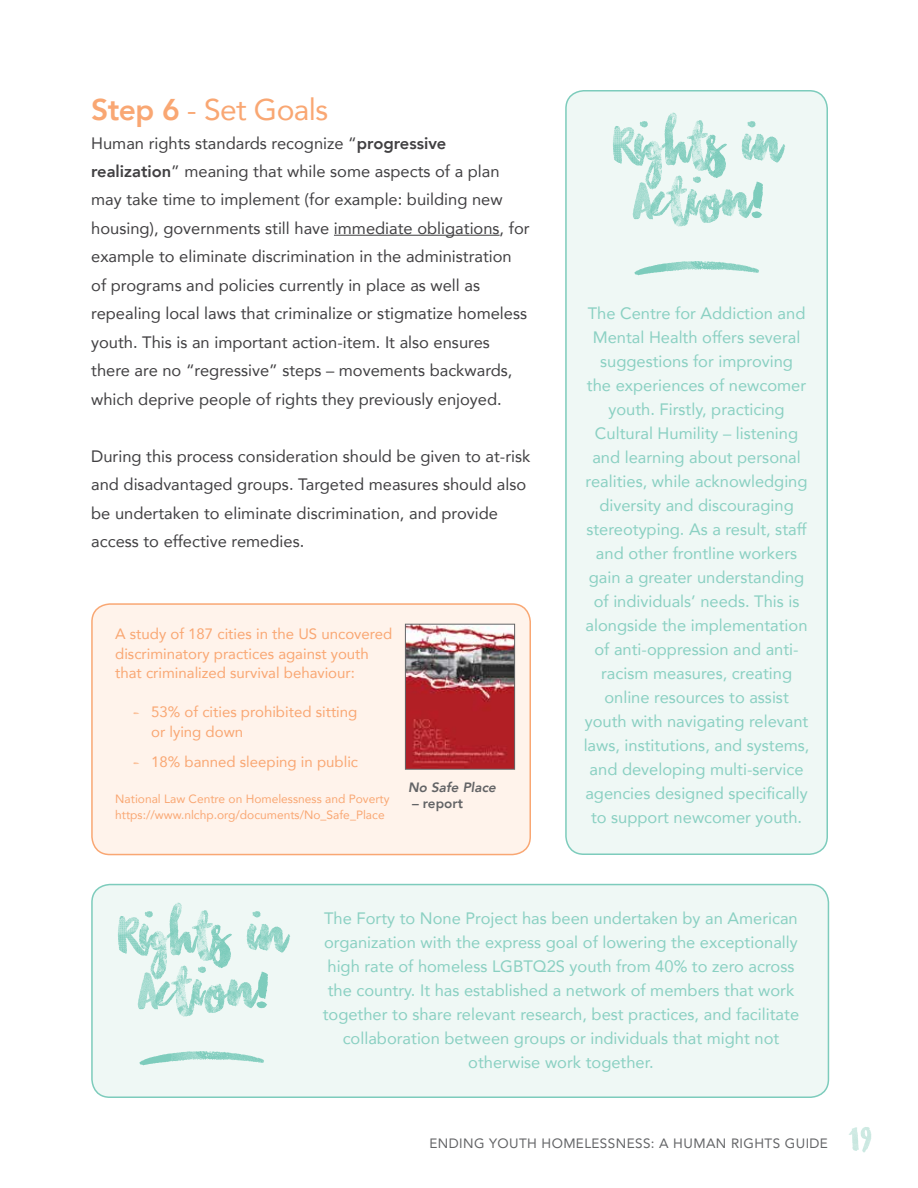
<style>
.page{position:relative;width:918px;height:1188px;background:#fff}
.page>*{position:absolute;margin:0;border:0;box-sizing:border-box;transform-origin:0 0}
.t1{font:72px/55.5px "Chasing Embers Two";color:#7dccbc}
.t2{font:54px "Chasing Embers One";color:#bee3da}
.t3{font:30px "Avenir";letter-spacing:-.02em;color:#f9a773}
.t4{font:16.5px/24px "Avenir";color:#8ad0c2;text-align:center}
.t5{font:16.5px/28.5px "Avenir";color:#414042}
.t6{font:15px/19.5px "Avenir";color:#f9a773}
.t7{font:13.5px "Avenir";letter-spacing:.03em;color:#636466}
.t8{font:italic 800 13.5px "Avenir";color:#636466}
.t9{font:800 13.5px "Avenir";color:#636466}
.t10{font:12px/16.5px "Avenir";color:#f9a773}
.s1{font-weight:800}
.s2{font-family:"Chasing Embers One";font-size:16.5px;color:#faaf7e}
</style>
<div class="page">
<hr style="left:334px;top:235px;width:166px;height:1px;background:#414042">
<div style="left:566px;top:91px;width:261px;height:763px;background:#eff8f5;border-radius:18px"></div>
<div style="left:565px;top:90px;width:263px;height:765px;border:2px solid #7dccbc;border-radius:18px"></div>
<div style="left:92px;top:604px;width:438px;height:251px;background:#fff3eb;border-radius:18px"></div>
<div style="left:91px;top:603px;width:440px;height:252px;border:2px solid #f9a773;border-radius:18px"></div>
<img style="left:407px;top:626px;width:106px;height:141px">
<div style="left:405px;top:624px;width:110px;height:145px;border:1px solid #636466"></div>
<div style="left:92px;top:885px;width:736px;height:212px;background:#eff8f5;border-radius:18px"></div>
<div style="left:91px;top:884px;width:738px;height:214px;border:2px solid #7dccbc;border-radius:18px"></div>
<h3 class="t3" style="left:91px;top:86px;width:239px"><span class="s1">Step 6</span> - Set Goals</h3>
<p class="t5" style="left:91px;top:128px;width:440px">Human rights standards recognize “<span class="s1">progressive realization</span>” meaning that while some aspects of a plan may take time to implement (for example: building new housing), governments still have immediate obligations, for example to eliminate discrimination in the administration of programs and policies currently in place as well as repealing local laws that criminalize or stigmatize homeless youth. This is an important action-item. It also ensures there are no “regressive” steps – movements backwards, which deprive people of rights they previously enjoyed.</p>
<p class="t5" style="left:91px;top:442px;width:441px">During this process consideration should be given to at-risk and disadvantaged groups. Targeted measures should also be undertaken to eliminate discrimination, and provide access to effective remedies.</p>
<p class="t6" style="left:115px;top:624px;width:279px">A study of 187 cities in the US uncovered discriminatory practices against youth that criminalized survival behaviour:</p>
<p class="t6" style="left:151px;top:702px;width:208px;text-indent:-18px"><span class="s2">-</span> 53% of cities prohibited sitting or lying down</p>
<p class="t6" style="left:133px;top:751px;width:226px"><span class="s2">-</span> 18% banned sleeping in public</p>
<p class="t10" style="left:115px;top:790px;width:276px">National Law Centre on Homelessness and Poverty https://www.nlchp.org/documents/No_Safe_Place</p>
<p class="t8" style="left:408px;top:779px;width:89px">No Safe Place</p>
<p class="t9" style="left:412px;top:793px;width:52px">– report</p>
<h1 class="t1" style="left:612px;top:110px;width:173px">Rights in<br>Action! _</h1>
<p class="t4" style="left:584px;top:301px;width:227px">The Centre for Addiction and<br>Mental Health offers several suggestions for improving<br>the experiences of newcomer youth. Firstly, practicing<br>Cultural Humility – listening and learning about personal realities, while acknowledging diversity and discouraging stereotyping. As a result, staff and other frontline workers gain a greater understanding of individuals’ needs. This is alongside the implementation of anti-oppression and anti&shy;racism measures, creating online resources to assist youth with navigating relevant laws, institutions, and systems, and developing multi-service agencies designed specifically to support newcomer youth.</p>
<h1 class="t1" style="left:117px;top:900px;width:173px">Rights in<br>Action! _</h1>
<p class="t4" style="left:323px;top:905px;width:478px">The Forty to None Project has been undertaken by an American organization with the express goal of lowering the exceptionally high rate of homeless LGBTQ2S youth from 40% to zero across the country. It has established a network of members that work together to share relevant research, best practices, and facilitate collaboration between groups or individuals that might not otherwise work together.</p>
<p class="t7" style="left:429px;top:1132px;width:400px">ENDING YOUTH HOMELESSNESS: A HUMAN RIGHTS GUIDE</p>
<h2 class="t2" style="left:851px;top:1113px;width:22px">19</h2>
</div>
